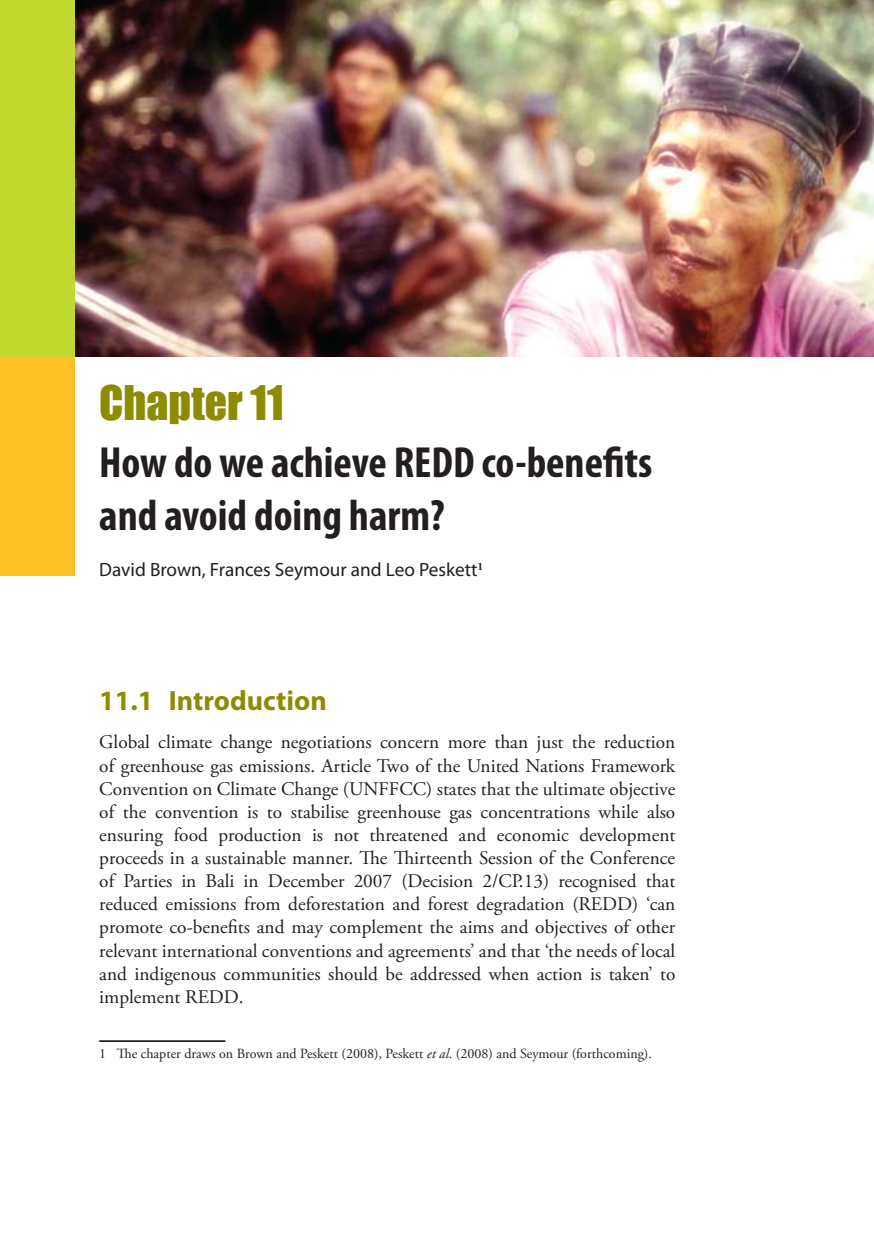
<style>
.page{position:relative;width:874px;height:1241px;background:#fff}
.page>*{position:absolute;margin:0;border:0;box-sizing:border-box;transform-origin:0 0}
.t1{font:700 condensed 43.75px/52.5px "Myriad Pro";color:#231f20}
.t2{font:43.75px "Impact";color:#8d8b00}
.t3{font:700 28px "Myriad Pro";color:#8d8b00}
.t4{font:19.25px/23.1px "Adobe Garamond Pro";color:#231f20;text-align:justify}
.t5{font:19.25px "Myriad Pro";color:#231f20}
.t6{font:14px "Adobe Garamond Pro";color:#231f20}
.s1{font-style:italic}
</style>
<div class="page">
<img style="left:74px;top:0;width:799px;height:356px">
<hr style="left:99px;top:1040px;width:126px;height:1px;background:#231f20">
<div style="left:0;top:264px;width:74px;height:311px;background:#fec124"></div>
<div style="left:0;top:0;width:74px;height:356px;background:#c1d82f"></div>
<h1 class="t2" style="left:99px;top:369px;width:186px">Chapter 11</h1>
<h1 class="t1" style="left:99px;top:435px;width:554px">How do we achieve REDD co-benefits and avoid doing harm?</h1>
<p class="t5" style="left:99px;top:557px;width:385px">David Brown, Frances Seymour and Leo Peskett<sup>1</sup></p>
<h2 class="t3" style="left:99px;top:682px;width:229px">11.1 Introduction</h2>
<p class="t4" style="left:99px;top:731px;width:577px">Global climate change negotiations concern more than just the reduction of greenhouse gas emissions. Article Two of the United Nations Framework Convention on Climate Change (UNFFCC) states that the ultimate objective of the convention is to stabilise greenhouse gas concentrations while also ensuring food production is not threatened and economic development proceeds in a sustainable manner. The Thirteenth Session of the Conference of Parties in Bali in December 2007 (Decision 2/CP.13) recognised that reduced emissions from deforestation and forest degradation (REDD) ‘can promote co-benefits and may complement the aims and objectives of other relevant international conventions and agreements’ and that ‘the needs of local and indigenous communities should be addressed when action is taken’ to implement REDD.</p>
<p class="t6" style="left:99px;top:1044px;width:554px">1 The chapter draws on Brown and Peskett (2008), Peskett <span class="s1">et al</span>. (2008) and Seymour (forthcoming).</p>
</div>
